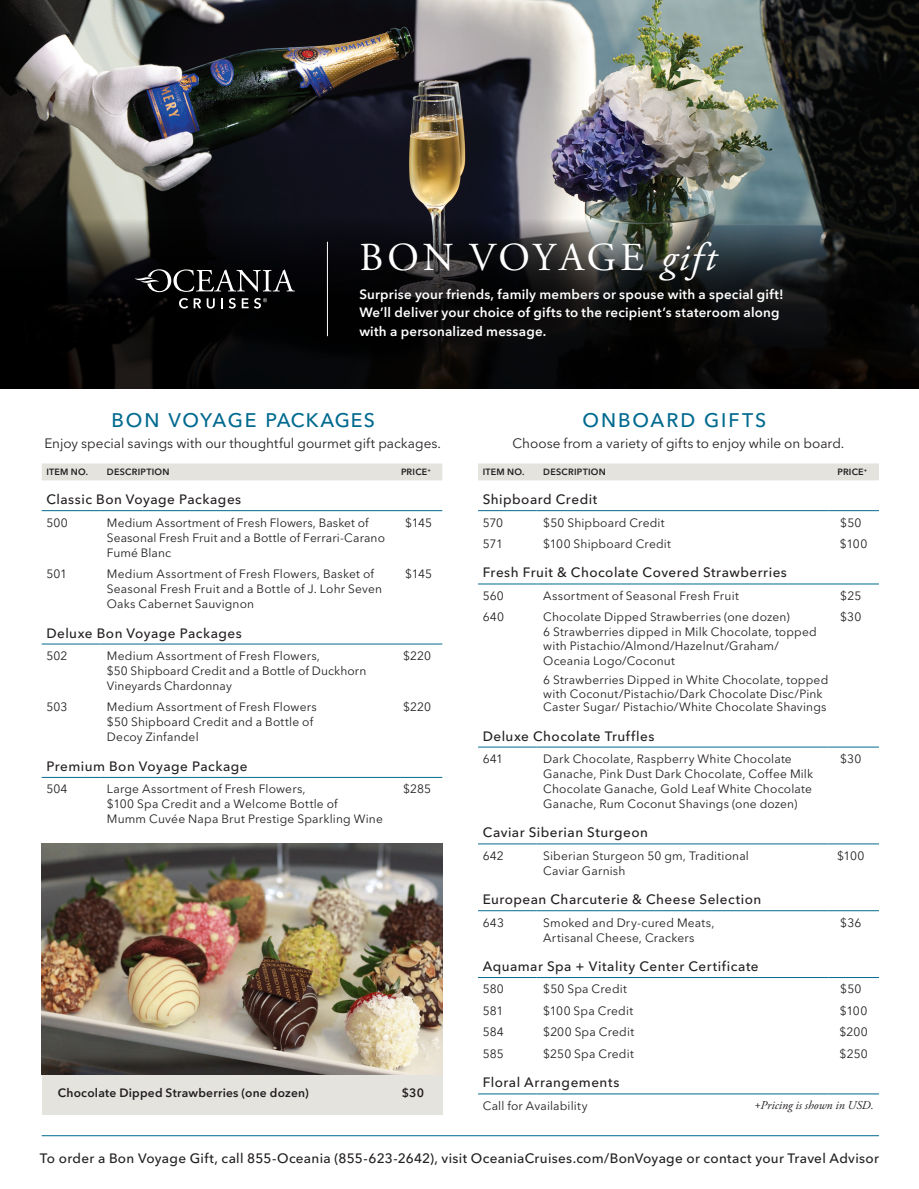
<style>
.page{position:relative;width:919px;height:1189px;background:#fff}
.page>*{position:absolute;margin:0;border:0;box-sizing:border-box;transform-origin:0 0}
.t1{font:39.6px "Adobe Garamond Pro";letter-spacing:.09em;color:#fff}
.t2{font:500 19.5px "Avenir Next LT Pro";letter-spacing:.055em;color:#006a8f}
.t3{font:500 19.5px "Avenir Next LT Pro";letter-spacing:.095em;color:#006a8f}
.t4{font:500 13.5px "Avenir Next LT Pro";letter-spacing:.035em;color:#231f20}
.t5{font:13.5px "Avenir Next LT Pro";color:#231f20}
.t6{font:600 13.35px/18.8px "Avenir Next LT Pro";letter-spacing:.015em;color:#fff}
.t7{font:12px/15px "Avenir Next LT Pro";letter-spacing:.015em;color:#231f20}
.t8{font:600 12px "Avenir Next LT Pro";letter-spacing:.02em;color:#231f20}
.t9{font:italic 12px "Adobe Garamond Pro";letter-spacing:.005em;color:#231f20}
.t10{font:600 9px "Avenir Next LT Pro";letter-spacing:.03em;color:#231f20}
.s1{font-style:italic}
</style>
<div class="page">
<div style="left:42px;top:843px;width:401px;height:271px;background:#e4e3de"></div>
<img style="left:0;top:0;width:918px;height:218px">
<svg style="left:0;top:218px;width:918px;height:170px;background:#121313"></svg>
<hr style="left:42px;top:1134px;width:836px;height:1px;background:#006a8f">
<div style="left:42px;top:463px;width:400px;height:17px;background:#e4e3de"></div>
<hr style="left:42px;top:510px;width:58px;height:1px;background:#006a8f">
<hr style="left:100px;top:510px;width:292px;height:1px;background:#006a8f">
<hr style="left:392px;top:510px;width:50px;height:1px;background:#006a8f">
<hr style="left:42px;top:643px;width:58px;height:1px;background:#006a8f">
<hr style="left:100px;top:643px;width:292px;height:1px;background:#006a8f">
<hr style="left:392px;top:643px;width:50px;height:1px;background:#006a8f">
<hr style="left:42px;top:776px;width:58px;height:1px;background:#006a8f">
<hr style="left:100px;top:776px;width:292px;height:1px;background:#006a8f">
<hr style="left:392px;top:776px;width:50px;height:1px;background:#006a8f">
<img style="left:42px;top:843px;width:400px;height:231px">
<div style="left:478px;top:463px;width:400px;height:17px;background:#e4e3de"></div>
<hr style="left:478px;top:510px;width:58px;height:1px;background:#006a8f">
<hr style="left:536px;top:510px;width:292px;height:1px;background:#006a8f">
<hr style="left:828px;top:510px;width:50px;height:1px;background:#006a8f">
<hr style="left:478px;top:583px;width:58px;height:1px;background:#006a8f">
<hr style="left:536px;top:583px;width:292px;height:1px;background:#006a8f">
<hr style="left:828px;top:583px;width:50px;height:1px;background:#006a8f">
<hr style="left:478px;top:746px;width:58px;height:1px;background:#006a8f">
<hr style="left:536px;top:746px;width:292px;height:1px;background:#006a8f">
<hr style="left:828px;top:746px;width:50px;height:1px;background:#006a8f">
<hr style="left:478px;top:843px;width:58px;height:1px;background:#006a8f">
<hr style="left:536px;top:843px;width:292px;height:1px;background:#006a8f">
<hr style="left:828px;top:843px;width:50px;height:1px;background:#006a8f">
<hr style="left:478px;top:910px;width:58px;height:1px;background:#006a8f">
<hr style="left:536px;top:910px;width:292px;height:1px;background:#006a8f">
<hr style="left:828px;top:910px;width:50px;height:1px;background:#006a8f">
<hr style="left:478px;top:976px;width:58px;height:1px;background:#006a8f">
<hr style="left:536px;top:976px;width:292px;height:1px;background:#006a8f">
<hr style="left:828px;top:976px;width:50px;height:1px;background:#006a8f">
<hr style="left:478px;top:1093px;width:58px;height:1px;background:#006a8f">
<hr style="left:536px;top:1093px;width:292px;height:1px;background:#006a8f">
<hr style="left:828px;top:1093px;width:50px;height:1px;background:#006a8f">
<hr style="left:327px;top:242px;width:1px;height:94px;background:#fff">
<svg style="left:135px;top:269px;width:160px;height:23px;background:#3a3a3b"></svg>
<svg style="left:179px;top:298px;width:36px;height:10px"></svg>
<svg style="left:221px;top:298px;width:14px;height:10px"></svg>
<svg style="left:241px;top:298px;width:7px;height:10px"></svg>
<svg style="left:254px;top:298px;width:13px;height:10px"></svg>
<h1 class="t1" style="left:359px;top:234px;width:358px">BON VOYAGE <span class="s1">gift</span></h1>
<p class="t6" style="left:359px;top:284px;width:425px">Surprise your friends, family members or spouse with a special gift!<br>We’ll deliver your choice of gifts to the recipient’s stateroom along with a personalized message.</p>
<h2 class="t2" style="left:111px;top:408px;width:264px">BON VOYAGE PACKAGES</h2>
<p class="t5" style="left:44px;top:435px;width:398px">Enjoy special savings with our thoughtful gourmet gift packages.</p>
<p class="t10" style="left:46px;top:466px;width:43px">ITEM NO.</p>
<p class="t10" style="left:107px;top:466px;width:64px">DESCRIPTION</p>
<p class="t10" style="left:401px;top:466px;width:31px">PRICE<sup>+</sup></p>
<p class="t4" style="left:46px;top:491px;width:196px">Classic Bon Voyage Packages</p>
<p class="t7" style="left:46px;top:514px;width:23px">500</p>
<p class="t7" style="left:107px;top:514px;width:279px">Medium Assortment of Fresh Flowers, Basket of<br>Seasonal Fresh Fruit and a Bottle of Ferrari-Carano<br>Fumé Blanc</p>
<p class="t7" style="left:405px;top:514px;width:28px">$145</p>
<p class="t7" style="left:46px;top:566px;width:22px">501</p>
<p class="t7" style="left:107px;top:566px;width:276px">Medium Assortment of Fresh Flowers, Basket of<br>Seasonal Fresh Fruit and a Bottle of J. Lohr Seven<br>Oaks Cabernet Sauvignon</p>
<p class="t7" style="left:405px;top:566px;width:28px">$145</p>
<p class="t4" style="left:46px;top:624px;width:197px">Deluxe Bon Voyage Packages</p>
<p class="t7" style="left:46px;top:648px;width:22px">502</p>
<p class="t7" style="left:107px;top:648px;width:261px">Medium Assortment of Fresh Flowers,<br>$50 Shipboard Credit and a Bottle of Duckhorn<br>Vineyards Chardonnay</p>
<p class="t7" style="left:403px;top:648px;width:30px">$220</p>
<p class="t7" style="left:46px;top:699px;width:23px">503</p>
<p class="t7" style="left:107px;top:699px;width:211px">Medium Assortment of Fresh Flowers $50 Shipboard Credit and a Bottle of<br>Decoy Zinfandel</p>
<p class="t7" style="left:403px;top:699px;width:30px">$220</p>
<p class="t4" style="left:46px;top:757px;width:203px">Premium Bon Voyage Package</p>
<p class="t7" style="left:46px;top:781px;width:23px">504</p>
<p class="t7" style="left:107px;top:781px;width:277px">Large Assortment of Fresh Flowers,<br>$100 Spa Credit and a Welcome Bottle of<br>Mumm Cuvée Napa Brut Prestige Sparkling Wine</p>
<p class="t7" style="left:403px;top:781px;width:30px">$285</p>
<p class="t8" style="left:58px;top:1085px;width:252px">Chocolate Dipped Strawberries (one dozen)</p>
<p class="t8" style="left:401px;top:1085px;width:24px">$30</p>
<h2 class="t3" style="left:582px;top:408px;width:185px">ONBOARD GIFTS</h2>
<p class="t5" style="left:512px;top:435px;width:333px">Choose from a variety of gifts to enjoy while on board.</p>
<p class="t10" style="left:482px;top:466px;width:43px">ITEM NO.</p>
<p class="t10" style="left:543px;top:466px;width:64px">DESCRIPTION</p>
<p class="t10" style="left:837px;top:466px;width:31px">PRICE<sup>+</sup></p>
<p class="t4" style="left:482px;top:491px;width:116px">Shipboard Credit</p>
<p class="t7" style="left:482px;top:514px;width:22px">570</p>
<p class="t7" style="left:543px;top:514px;width:123px">$50 Shipboard Credit</p>
<p class="t7" style="left:839px;top:514px;width:23px">$50</p>
<p class="t7" style="left:482px;top:536px;width:22px">571</p>
<p class="t7" style="left:543px;top:536px;width:129px">$100 Shipboard Credit</p>
<p class="t7" style="left:839px;top:536px;width:29px">$100</p>
<p class="t4" style="left:482px;top:564px;width:306px">Fresh Fruit &amp; Chocolate Covered Strawberries</p>
<p class="t7" style="left:482px;top:588px;width:23px">560</p>
<p class="t7" style="left:543px;top:588px;width:197px">Assortment of Seasonal Fresh Fruit</p>
<p class="t7" style="left:839px;top:588px;width:22px">$25</p>
<p class="t7" style="left:482px;top:609px;width:23px">640</p>
<p class="t7" style="left:543px;top:610px;width:275px;line-height:14.4px">Chocolate Dipped Strawberries (one dozen)<br>6 Strawberries dipped in Milk Chocolate, topped with Pistachio/Almond/Hazelnut/Graham/ Oceania Logo/Coconut</p>
<p class="t7" style="left:543px;top:673px;width:286px;line-height:13.5px">6 Strawberries Dipped in White Chocolate, topped with Coconut/Pistachio/Dark Chocolate Disc/Pink<br>Caster Sugar/ Pistachio/White Chocolate Shavings</p>
<p class="t7" style="left:839px;top:609px;width:23px">$30</p>
<p class="t4" style="left:482px;top:727px;width:173px">Deluxe Chocolate Truffles</p>
<p class="t7" style="left:482px;top:751px;width:22px">641</p>
<p class="t7" style="left:543px;top:751px;width:271px">Dark Chocolate, Raspberry White Chocolate Ganache, Pink Dust Dark Chocolate, Coffee Milk Chocolate Ganache, Gold Leaf White Chocolate Ganache, Rum Coconut Shavings (one dozen)</p>
<p class="t7" style="left:839px;top:751px;width:23px">$30</p>
<p class="t4" style="left:482px;top:824px;width:167px">Caviar Siberian Sturgeon</p>
<p class="t7" style="left:482px;top:847px;width:23px">642</p>
<p class="t7" style="left:543px;top:847px;width:207px">Siberian Sturgeon 50 gm, Traditional<br>Caviar Garnish</p>
<p class="t7" style="left:836px;top:847px;width:29px">$100</p>
<p class="t4" style="left:482px;top:891px;width:280px">European Charcuterie &amp; Cheese Selection</p>
<p class="t7" style="left:482px;top:914px;width:23px">643</p>
<p class="t7" style="left:543px;top:914px;width:173px">Smoked and Dry-cured Meats,<br>Artisanal Cheese, Crackers</p>
<p class="t7" style="left:839px;top:914px;width:23px">$36</p>
<p class="t4" style="left:482px;top:957px;width:277px">Aquamar Spa + Vitality Center Certificate</p>
<p class="t7" style="left:482px;top:981px;width:23px">580</p>
<p class="t7" style="left:543px;top:981px;width:85px">$50 Spa Credit</p>
<p class="t7" style="left:839px;top:981px;width:23px">$50</p>
<p class="t7" style="left:482px;top:1002px;width:22px">581</p>
<p class="t7" style="left:543px;top:1002px;width:91px">$100 Spa Credit</p>
<p class="t7" style="left:839px;top:1002px;width:29px">$100</p>
<p class="t7" style="left:482px;top:1024px;width:23px">584</p>
<p class="t7" style="left:543px;top:1024px;width:92px">$200 Spa Credit</p>
<p class="t7" style="left:839px;top:1024px;width:30px">$200</p>
<p class="t7" style="left:482px;top:1045px;width:23px">585</p>
<p class="t7" style="left:543px;top:1045px;width:92px">$250 Spa Credit</p>
<p class="t7" style="left:839px;top:1045px;width:30px">$250</p>
<p class="t4" style="left:482px;top:1074px;width:138px">Floral Arrangements</p>
<p class="t7" style="left:482px;top:1097px;width:106px">Call for Availability</p>
<p class="t9" style="left:753px;top:1097px;width:121px">+Pricing is shown in USD.</p>
<p class="t4" style="left:40px;top:1149px;width:840px">To order a Bon Voyage Gift, call 855-Oceania (855-623-2642), visit OceaniaCruises.com/BonVoyage or contact your Travel Advisor</p>
</div>
